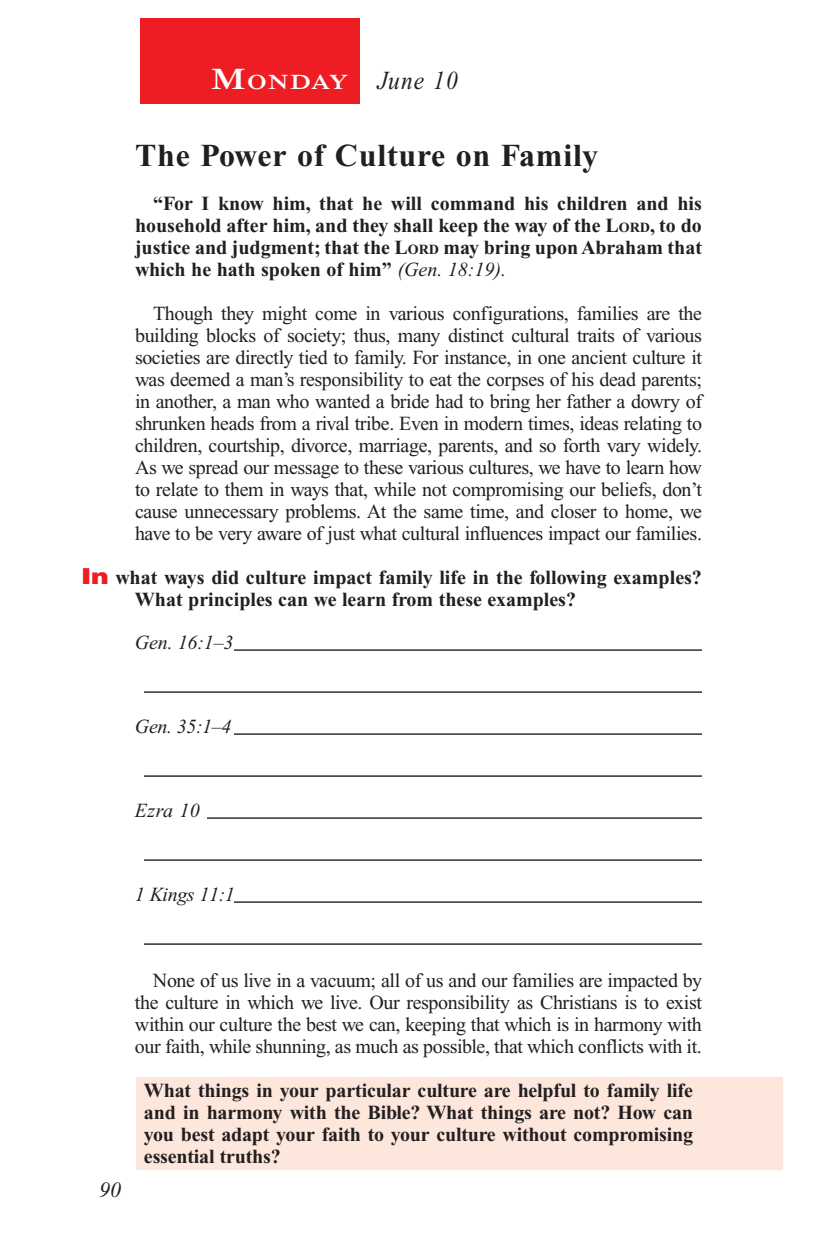
<style>
.page{position:relative;width:819px;height:1260px;background:#fff}
.page>*{position:absolute;margin:0;border:0;box-sizing:border-box;transform-origin:0 0}
.Head{font:700 32px "Times New Roman PS Std";letter-spacing:.025em;color:#231f20}
.Lesson_Dates{font:italic 26px "Times New Roman PS Std";letter-spacing:.05em;color:#231f20;scale:.9 1}
.t1{font:italic 22px "Times New Roman PS Std";color:#231f20}
.Daily_Header{font:600 21px "Times NRMT Std";letter-spacing:.045em;color:#fff;scale:1.1 1}
.Body{font:20px/22px "Times New Roman PS Std";letter-spacing:-.02em;color:#231f20;text-align:justify}
.Body-2{font:700 20px/22px "Times New Roman PS Std";color:#231f20;text-align:justify}
.x-screened_box-text{font:700 20px/22px "Times New Roman PS Std";letter-spacing:-.01em;color:#231f20;text-align:justify}
.Question{font:700 20px/22px "Times New Roman PS Std";color:#231f20}
.Body-3{font:italic 20px "Times New Roman PS Std";letter-spacing:-.02em;color:#231f20}
.s1{font-size:30px}
.s2{font-style:inherit}
.s3{font-size:14px}
.s4{font-weight:400;font-style:italic}
.s5{font-family:"Helvetica LT Std";font-weight:900;font-size:22px;color:#ee1d23}
</style>
<div class="page">
<div style="left:140px;top:18px;width:220px;height:86px;background:#ee1d23"></div>
<div style="left:137px;top:1078px;width:646px;height:92px;background:#fde7dc"></div>
<hr style="left:234px;top:649px;width:468px;height:2px;background:#231f20">
<hr style="left:144px;top:691px;width:558px;height:2px;background:#231f20">
<hr style="left:234px;top:733px;width:468px;height:2px;background:#231f20">
<hr style="left:144px;top:775px;width:558px;height:2px;background:#231f20">
<hr style="left:207px;top:817px;width:495px;height:2px;background:#231f20">
<hr style="left:144px;top:859px;width:558px;height:2px;background:#231f20">
<hr style="left:234px;top:901px;width:468px;height:2px;background:#231f20">
<hr style="left:144px;top:943px;width:558px;height:2px;background:#231f20">
<p class="Daily_Header" style="left:211px;top:70px;width:127px"><span class="s1">M</span>ONDAY</p>
<p class="Lesson_Dates" style="left:378px;top:66px;width:91px">June 10</p>
<p class="Head" style="left:135px;top:138px;width:465px">The Power of Culture on Family</p>
<p class="Body-2" style="left:135px;top:193px;width:569px;text-indent:18px">“For I know him, that he will command his children and his household after him, and they shall keep the way of the <span class="s2">L</span><span class="s3">ORD</span>, to do justice and judgment; that the <span class="s2">L</span><span class="s3">ORD</span> may bring upon Abraham that which he hath spoken of him” <span class="s4">(Gen. 18:19).</span></p>
<p class="Body" style="left:135px;top:303px;width:569px;text-indent:18px">Though they might come in various configurations, families are the building blocks of society; thus, many distinct cultural traits of various societies are directly tied to family. For instance, in one ancient culture it was deemed a man’s responsibility to eat the corpses of his dead parents; in another, a man who wanted a bride had to bring her father a dowry of shrunken heads from a rival tribe. Even in modern times, ideas relating to children, courtship, divorce, marriage, parents, and so forth vary widely.<br>As we spread our message to these various cultures, we have to learn how to relate to them in ways that, while not compromising our beliefs, don’t cause unnecessary problems. At the same time, and closer to home, we have to be very aware of just what cultural influences impact our families.</p>
<p class="Question" style="left:135px;top:567px;width:568px;text-indent:-54px"><span class="s5">In</span> what ways did culture impact family life in the following examples?<br>What principles can we learn from these examples?</p>
<p class="Body-3" style="left:135px;top:632px;width:100px">Gen. 16:1–3</p>
<p class="Body-3" style="left:135px;top:716px;width:98px">Gen. 35:1–4</p>
<p class="Body-3" style="left:135px;top:800px;width:66px">Ezra 10</p>
<p class="Body-3" style="left:135px;top:884px;width:101px">1 Kings 11:1</p>
<p class="t1" style="left:99px;top:1178px;width:23px">90</p>
<p class="Body" style="left:135px;top:970px;width:569px;text-indent:18px">None of us live in a vacuum; all of us and our families are impacted by the culture in which we live. Our responsibility as Christians is to exist within our culture the best we can, keeping that which is in harmony with our faith, while shunning, as much as possible, that which conflicts with it.</p>
<p class="x-screened_box-text" style="left:144px;top:1080px;width:551px">What things in your particular culture are helpful to family life and in harmony with the Bible? What things are not? How can you best adapt your faith to your culture without compromising essential truths?</p>
</div>
